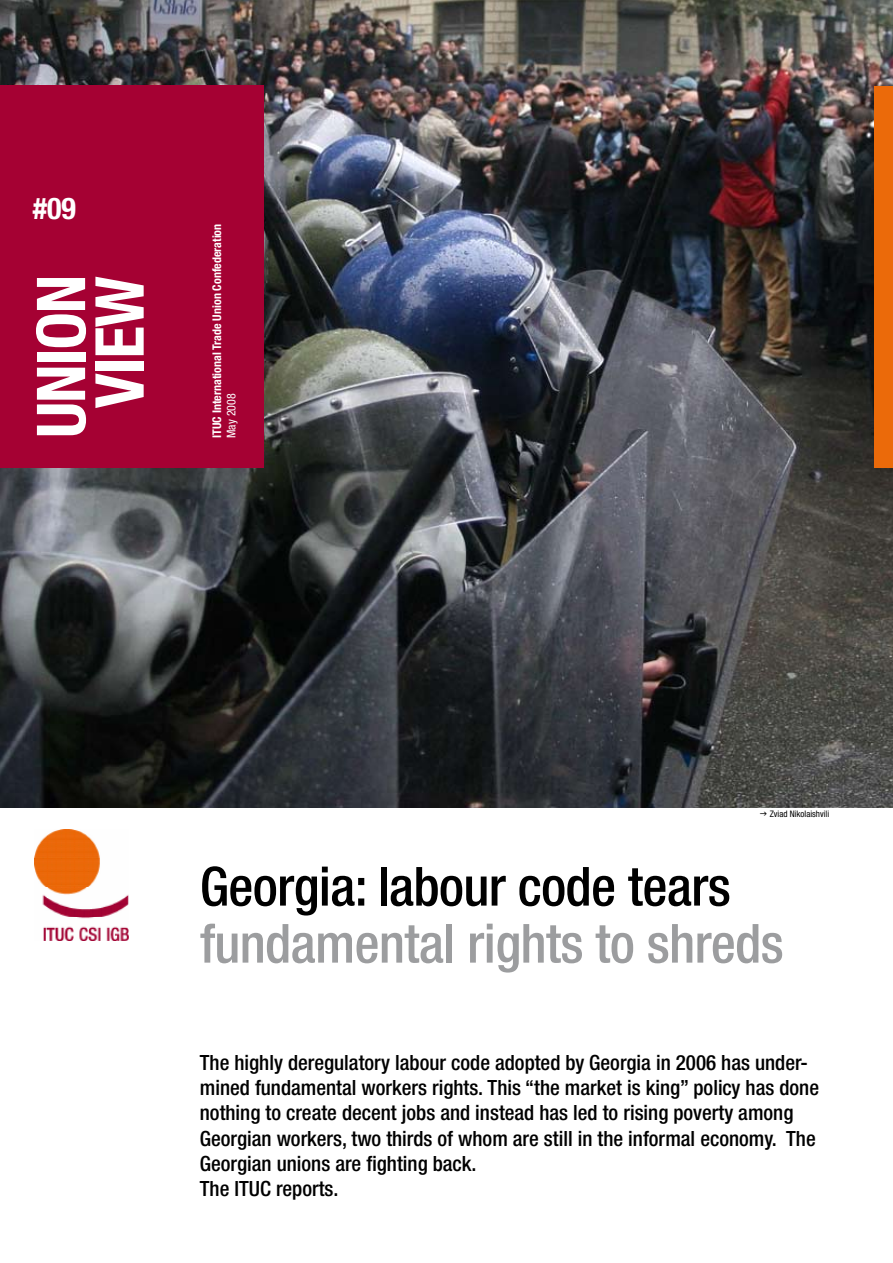
<style>
.page{position:relative;width:893px;height:1263px;background:#fff}
.page>*{position:absolute;margin:0;border:0;box-sizing:border-box;transform-origin:0 0}
.t1{font:700 condensed 67.5px/58.5px "Helvetica Neue";letter-spacing:-.02em;color:#fff;text-align:center}
.t2{font:500 condensed 54px "Helvetica Neue";letter-spacing:-.01em;color:#9c9d9f}
.t3{font:500 condensed 54px "Helvetica Neue";letter-spacing:-.01em;color:#000}
.t4{font:700 condensed 30px "Helvetica Neue";color:#fff}
.t5{font:500 condensed 21px/25.2px "Helvetica Neue";color:#000}
.t6{font:700 condensed 12px "Helvetica Neue";color:#fff}
.t7{font:condensed 12px "Helvetica Neue";color:#fff}
.t8{font:condensed 9px "Helvetica Neue";color:#000}
</style>
<div class="page">
<img style="left:0;top:0;width:893px;height:808px">
<img style="left:34px;top:829px;width:94px;height:112px">
<div style="left:0;top:85px;width:264px;height:383px;background:#a50133"></div>
<div style="left:874px;top:86px;width:19px;height:382px;background:#eb6a0a"></div>
<h3 class="t4" style="left:33px;top:190px;width:45px">#09</h3>
<h1 class="t1" style="left:31px;top:438px;width:165px;rotate:-90deg">UNION<br>VIEW</h1>
<p class="t6" style="left:210px;top:438px;width:216px;rotate:-90deg">ITUC International Trade Union Confederation</p>
<p class="t7" style="left:224px;top:438px;width:46px;rotate:-90deg">May 2008</p>
<p class="t8" style="left:770px;top:809px;width:61px">Zviad Nikolaishvili</p>
<h2 class="t3" style="left:200px;top:854px;width:532px">Georgia: labour code tears</h2>
<h2 class="t2" style="left:200px;top:911px;width:585px">fundamental rights to shreds</h2>
<p class="t5" style="left:200px;top:1050px;width:621px">The highly deregulatory labour code adopted by Georgia in 2006 has under&shy;mined fundamental workers rights. This “the market is king” policy has done nothing to create decent jobs and instead has led to rising poverty among Georgian workers, two thirds of whom are still in the informal economy. The Georgian unions are fighting back.<br>The ITUC reports.</p>
</div>
